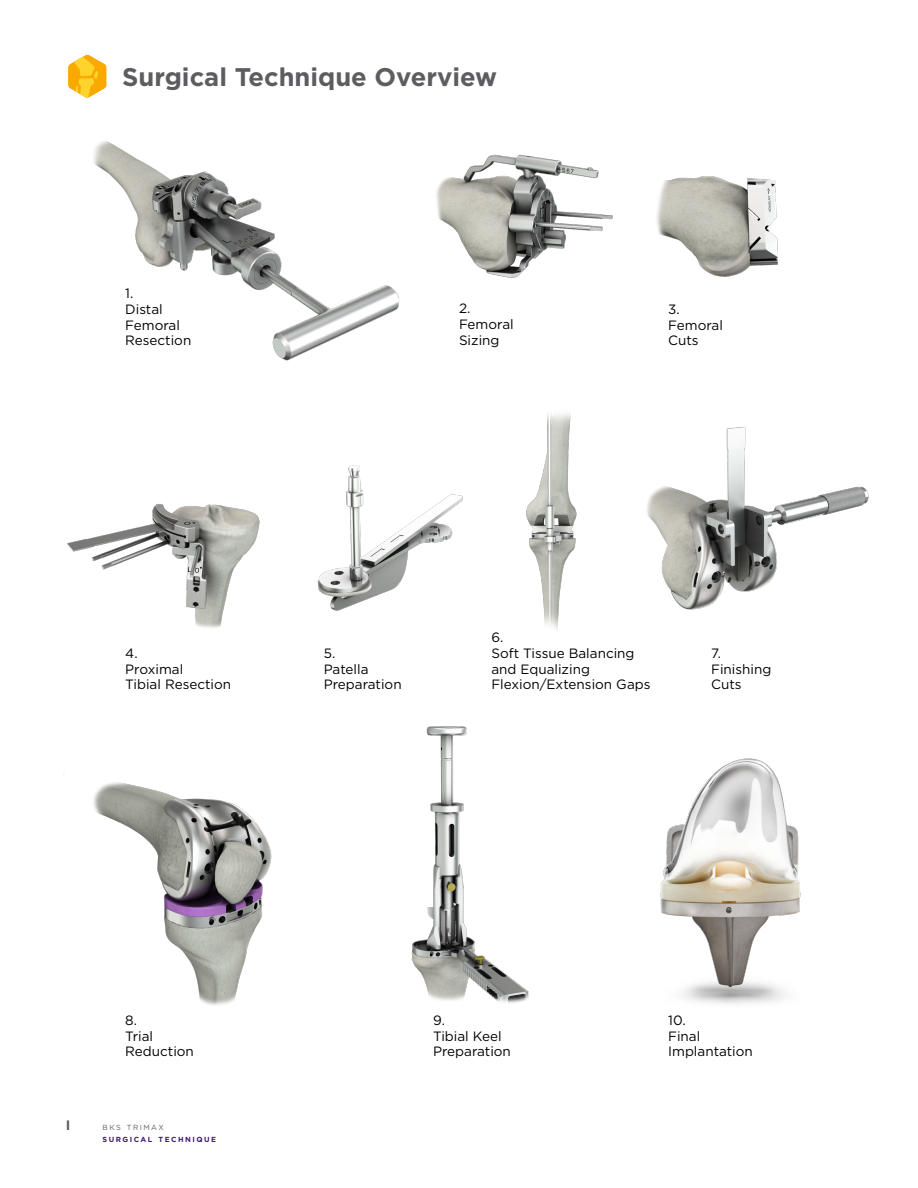
<style>
.page{position:relative;width:918px;height:1188px;background:#fff}
.page>*{position:absolute;margin:0;border:0;box-sizing:border-box;transform-origin:0 0}
.t1{font:700 25.5px "Gotham";color:#5e5c60}
.t2{font:700 13.65px "Gotham";color:#5e5c60}
.t3{font:13.5px/15.8px "Gotham";color:#000}
.t4{font:700 7.35px "Gotham";letter-spacing:.2em;color:#401a77}
.t5{font:7.35px "Gotham";letter-spacing:.2em;color:#5e5c60}
</style>
<div class="page">
<img style="left:660px;top:758px;width:141px;height:246px">
<img style="left:94px;top:141px;width:305px;height:220px">
<img style="left:436px;top:154px;width:177px;height:124px">
<img style="left:657px;top:176px;width:121px;height:101px">
<img style="left:67px;top:504px;width:193px;height:124px">
<img style="left:317px;top:465px;width:146px;height:146px">
<img style="left:526px;top:414px;width:51px;height:216px">
<img style="left:647px;top:426px;width:222px;height:184px">
<img style="left:63px;top:773px;width:209px;height:232px">
<img style="left:411px;top:726px;width:118px;height:277px">
<svg style="left:68px;top:55px;width:39px;height:43px"></svg>
<h1 class="t1" style="left:122px;top:60px;width:376px">Surgical Technique Overview</h1>
<p class="t3" style="left:125px;top:285px;width:68px">1.<br>Distal<br>Femoral<br>Resection</p>
<p class="t3" style="left:459px;top:300px;width:56px">2.<br>Femoral<br>Sizing</p>
<p class="t3" style="left:668px;top:301px;width:56px">3.<br>Femoral<br>Cuts</p>
<p class="t3" style="left:125px;top:645px;width:107px">4.<br>Proximal<br>Tibial Resection</p>
<p class="t3" style="left:324px;top:645px;width:79px">5.<br>Patella<br>Preparation</p>
<p class="t3" style="left:491px;top:629px;width:161px">6.<br>Soft Tissue Balancing and Equalizing<br>Flexion/Extension Gaps</p>
<p class="t3" style="left:711px;top:645px;width:62px">7.<br>Finishing<br>Cuts</p>
<p class="t2" style="left:66px;top:1116px;width:6px">I</p>
<p class="t3" style="left:125px;top:1012px;width:70px">8.<br>Trial<br>Reduction</p>
<p class="t3" style="left:433px;top:1012px;width:79px">9.<br>Tibial Keel<br>Preparation</p>
<p class="t3" style="left:668px;top:1012px;width:86px">10.<br>Final<br>Implantation</p>
<p class="t5" style="left:103px;top:1122px;width:63px">BKS TRIMAX</p>
<p class="t4" style="left:103px;top:1135px;width:115px">SURGICAL TECHNIQUE</p>
</div>
